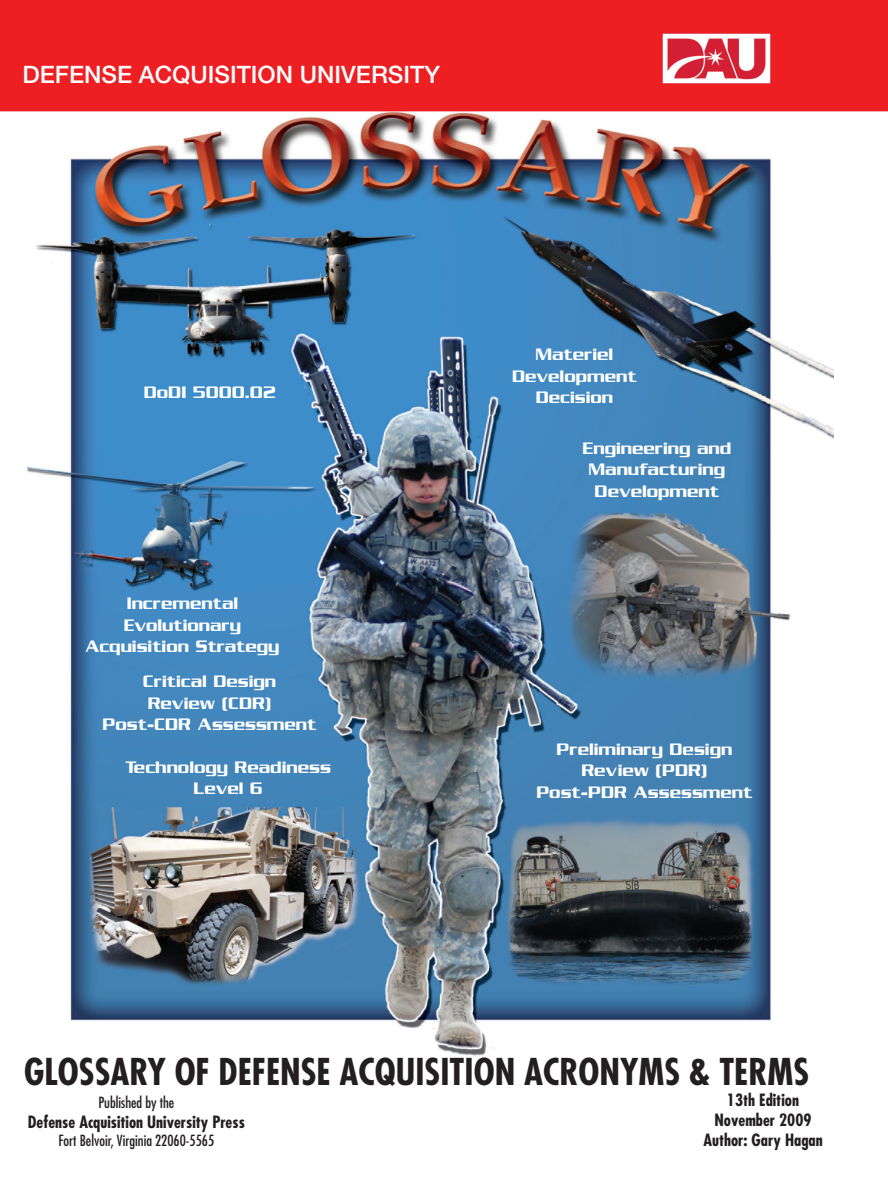
<style>
.page{position:relative;width:888px;height:1188px;background:#fff}
.page>*{position:absolute;margin:0;border:0;box-sizing:border-box;transform-origin:0 0}
.t1{font:700 condensed 36px "Futura";color:#231f20}
.t2{font:500 24px "Helvetica Neue";color:#fff}
.t3{font:18px/21.6px "Serpentine Sans ICG";color:#fff;text-align:center}
.t4{font:700 condensed 16.5px/19.8px "Futura";color:#231f20;text-align:center}
.t5{font:condensed 15px "Futura";color:#231f20}
</style>
<div class="page">
<img style="left:27px;top:111px;width:807px;height:945px">
<div style="left:0;top:0;width:888px;height:111px;background:#ee1f23"></div>
<img style="left:662px;top:34px;width:108px;height:50px">
<h2 class="t2" style="left:22px;top:61px;width:419px">DEFENSE ACQUISITION UNIVERSITY</h2>
<p class="t3" style="left:144px;top:381px;width:133px">DoDI 5000.02</p>
<p class="t3" style="left:85px;top:592px;width:196px">Incremental<br>Evolutionary<br>Acquisition Strategy</p>
<p class="t3" style="left:103px;top:670px;width:215px">Critical Design<br>Review (CDR)<br>Post-CDR Assessment</p>
<p class="t3" style="left:125px;top:756px;width:207px">Technology Readiness<br>Level 6</p>
<p class="t3" style="left:512px;top:344px;width:126px">Materiel<br>Development<br>Decision</p>
<p class="t3" style="left:582px;top:437px;width:150px">Engineering and<br>Manufacturing<br>Development</p>
<p class="t3" style="left:536px;top:738px;width:218px">Preliminary Design<br>Review (PDR)<br>Post-PDR Assessment</p>
<h1 class="t1" style="left:24px;top:1049px;width:786px">GLOSSARY OF DEFENSE ACQUISITION ACRONYMS &amp; TERMS</h1>
<p class="t5" style="left:98px;top:1094px;width:77px">Published by the</p>
<p class="t4" style="left:28px;top:1112px;width:218px">Defense Acquisition University Press</p>
<p class="t5" style="left:58px;top:1132px;width:157px">Fort Belvoir, Virginia 22060-5565</p>
<p class="t4" style="left:703px;top:1090px;width:121px">13th Edition<br>November 2009<br>Author: Gary Hagan</p>
</div>
